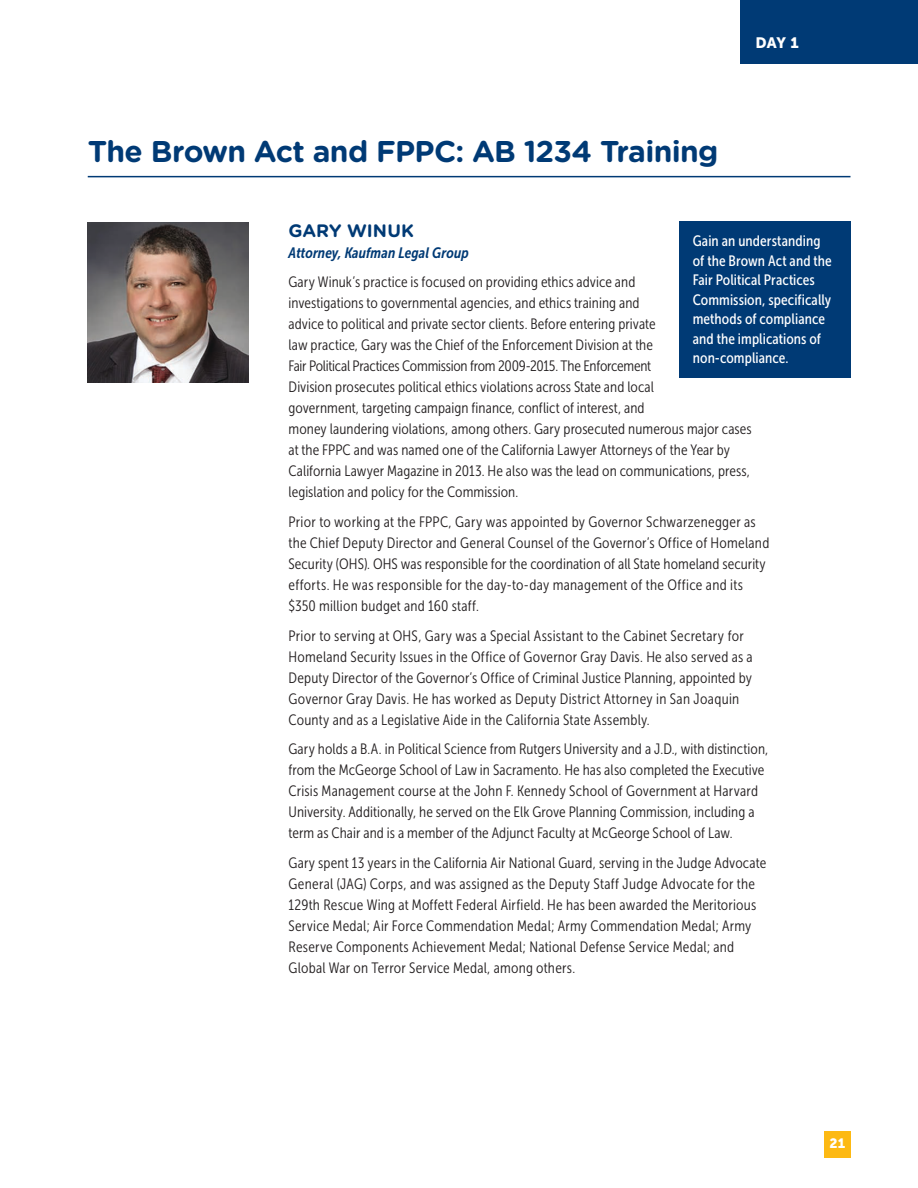
<style>
.page{position:relative;width:918px;height:1188px;background:#fff}
.page>*{position:absolute;margin:0;border:0;box-sizing:border-box;transform-origin:0 0}
.t1{font:700 30px "Gotham Rounded";letter-spacing:-.02em;color:#003a75}
.t2{font:700 18px "Gotham Rounded";color:#003a75}
.t3{font:15px/21px "Museo Sans Cond 300";letter-spacing:.01em;color:#231f20}
.t4{font:15px/19.5px "Museo Sans Cond 500";letter-spacing:.005em;color:#fff}
.t5{font:italic 15px "Museo Sans Cond 700";letter-spacing:.005em;color:#003a75}
.t6{font:15px "Museo Sans 900";color:#fff}
.t7{font:13.5px "Museo Sans 900";color:#fff}
</style>
<div class="page">
<div style="left:740px;top:0;width:178px;height:63px;background:#003a75"></div>
<img style="left:88px;top:222px;width:160px;height:161px">
<hr style="left:88px;top:176px;width:762px;height:1px;background:#003a75">
<div style="left:679px;top:221px;width:171px;height:157px;background:#003a75"></div>
<div style="left:824px;top:1131px;width:26px;height:26px;background:#fdb913"></div>
<h1 class="t1" style="left:88px;top:129px;width:632px">The Brown Act and FPPC: AB 1234 Training</h1>
<p class="t6" style="left:755px;top:34px;width:45px">DAY 1</p>
<p class="t2" style="left:289px;top:217px;width:127px">GARY WINUK</p>
<p class="t5" style="left:289px;top:244px;width:182px">Attorney, Kaufman Legal Group</p>
<p class="t3" style="left:289px;top:272px;width:465px">Gary Winuk’s practice is focused on providing ethics advice and<br>investigations to governmental agencies, and ethics training and<br>advice to political and private sector clients. Before entering private<br>law practice, Gary was the Chief of the Enforcement Division at the<br>Fair Political Practices Commission from 2009-2015. The Enforcement<br>Division prosecutes political ethics violations across State and local<br>government, targeting campaign finance, conflict of interest, and<br>money laundering violations, among others. Gary prosecuted numerous major cases at the FPPC and was named one of the California Lawyer Attorneys of the Year by California Lawyer Magazine in 2013. He also was the lead on communications, press, legislation and policy for the Commission.</p>
<p class="t3" style="left:289px;top:512px;width:482px">Prior to working at the FPPC, Gary was appointed by Governor Schwarzenegger as the Chief Deputy Director and General Counsel of the Governor’s Office of Homeland Security (OHS). OHS was responsible for the coordination of all State homeland security efforts. He was responsible for the day-to-day management of the Office and its $350 million budget and 160 staff.</p>
<p class="t3" style="left:289px;top:625px;width:466px">Prior to serving at OHS, Gary was a Special Assistant to the Cabinet Secretary for Homeland Security Issues in the Office of Governor Gray Davis. He also served as a Deputy Director of the Governor’s Office of Criminal Justice Planning, appointed by Governor Gray Davis. He has worked as Deputy District Attorney in San Joaquin County and as a Legislative Aide in the California State Assembly.</p>
<p class="t3" style="left:289px;top:739px;width:481px">Gary holds a B.A. in Political Science from Rutgers University and a J.D., with distinction, from the McGeorge School of Law in Sacramento. He has also completed the Executive Crisis Management course at the John F. Kennedy School of Government at Harvard University. Additionally, he served on the Elk Grove Planning Commission, including a term as Chair and is a member of the Adjunct Faculty at McGeorge School of Law.</p>
<p class="t3" style="left:289px;top:852px;width:479px">Gary spent 13 years in the California Air National Guard, serving in the Judge Advocate General (JAG) Corps, and was assigned as the Deputy Staff Judge Advocate for the 129th Rescue Wing at Moffett Federal Airfield. He has been awarded the Meritorious Service Medal; Air Force Commendation Medal; Army Commendation Medal; Army Reserve Components Achievement Medal; National Defense Service Medal; and Global War on Terror Service Medal, among others.</p>
<p class="t4" style="left:693px;top:231px;width:140px">Gain an understanding of the Brown Act and the<br>Fair Political Practices<br>Commission, specifically methods of compliance and the implications of non-compliance.</p>
<p class="t7" style="left:830px;top:1136px;width:17px">21</p>
</div>
